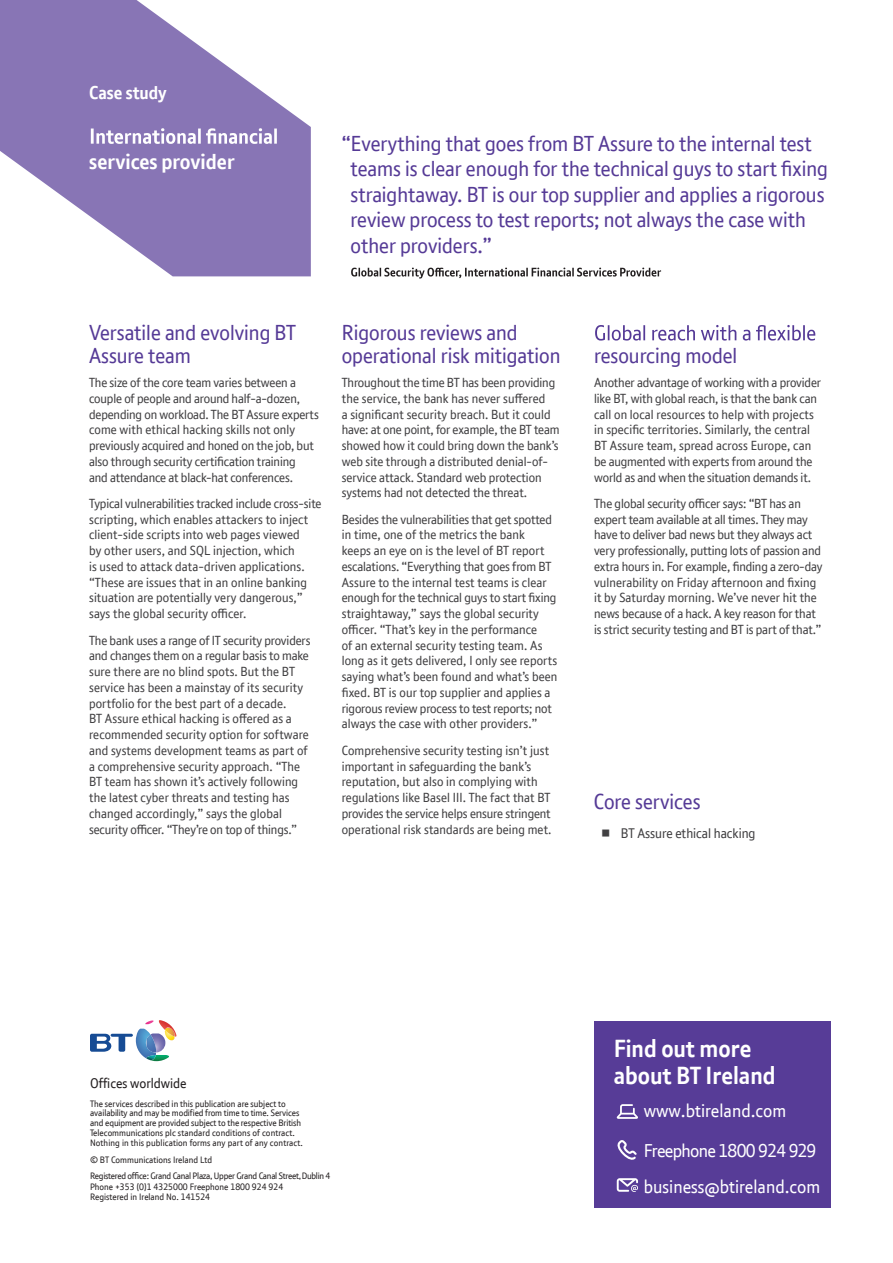
<style>
.page{position:relative;width:893px;height:1263px;background:#fff}
.page>*{position:absolute;margin:0;border:0;box-sizing:border-box;transform-origin:0 0}
.t1{font:700 24px/27.3px "New BT";color:#fff}
.t2{font:21px/25.5px "BT Font";color:#553a96}
.t3{font:700 21px "BT Font";color:#fff}
.t4{font:18px/36px "New BT";color:#fff}
.t5{font:700 18px "BT Font";color:#fff}
.t6{font:13.5px "BT Font";color:#414042}
.t7{font:13.5px "New BT";color:#231f20}
.t8{font:12.75px/15.8px "BT Font";letter-spacing:.005em;color:#414042}
.t9{font:9px/9.8px "New BT";color:#231f20}
.t10{font:9px/16.2px "New BT";letter-spacing:-.025em;color:#231f20}
</style>
<div class="page">
<svg style="left:0;top:0;width:311px;height:276px;fill:#8875b5"></svg>
<svg style="left:351px;top:268px;width:310px;height:11px"></svg>
<svg style="left:91px;top:128px;width:186px;height:16px"></svg>
<svg style="left:595px;top:325px;width:220px;height:16px"></svg>
<svg style="left:90px;top:1020px;width:87px;height:41px"></svg>
<div style="left:594px;top:1021px;width:236px;height:187px;background:#573c97"></div>
<svg style="left:617px;top:1178px;width:21px;height:14px"></svg>
<svg style="left:617px;top:1104px;width:21px;height:15px"></svg>
<svg style="left:617px;top:1140px;width:20px;height:20px"></svg>
<h3 class="t5" style="left:89px;top:81px;width:79px">Case study</h3>
<h2 class="t3" style="left:89px;top:148px;width:147px">services provider</h2>
<p class="t2" style="left:351px;top:131px;width:479px;text-indent:-9px">“Everything that goes from BT Assure to the internal test teams is clear enough for the technical guys to start fixing straightaway. BT is our top supplier and applies a rigorous review process to test reports; not always the case with other providers.”</p>
<h2 class="t2" style="left:89px;top:321px;width:208px;line-height:22.5px">Versatile and evolving BT<br>Assure team</h2>
<p class="t8" style="left:89px;top:375px;width:231px">The size of the core team varies between a couple of people and around half-a-dozen, depending on workload. The BT Assure experts come with ethical hacking skills not only previously acquired and honed on the job, but also through security certification training<br>and attendance at black-hat conferences.</p>
<p class="t8" style="left:89px;top:495px;width:234px">Typical vulnerabilities tracked include cross-site scripting, which enables attackers to inject client-side scripts into web pages viewed<br>by other users, and SQL injection, which<br>is used to attack data-driven applications. “These are issues that in an online banking situation are potentially very dangerous,” says the global security officer.</p>
<p class="t8" style="left:89px;top:632px;width:223px">The bank uses a range of IT security providers and changes them on a regular basis to make sure there are no blind spots. But the BT service has been a mainstay of its security portfolio for the best part of a decade.<br>BT Assure ethical hacking is offered as a recommended security option for software and systems development teams as part of a comprehensive security approach. “The BT team has shown it’s actively following the latest cyber threats and testing has changed accordingly,” says the global security officer. “They’re on top of things.”</p>
<h2 class="t2" style="left:342px;top:321px;width:220px;line-height:22.5px">Rigorous reviews and operational risk mitigation</h2>
<p class="t8" style="left:342px;top:375px;width:219px">Throughout the time BT has been providing the service, the bank has never suffered<br>a significant security breach. But it could have: at one point, for example, the BT team showed how it could bring down the bank’s web site through a distributed denial-of&shy;service attack. Standard web protection systems had not detected the threat.</p>
<p class="t8" style="left:342px;top:511px;width:217px">Besides the vulnerabilities that get spotted in time, one of the metrics the bank keeps an eye on is the level of BT report escalations. “Everything that goes from BT Assure to the internal test teams is clear enough for the technical guys to start fixing straightaway,” says the global security officer. “That’s key in the performance<br>of an external security testing team. As long as it gets delivered, I only see reports saying what’s been found and what’s been fixed. BT is our top supplier and applies a rigorous review process to test reports; not always the case with other providers.”</p>
<p class="t8" style="left:342px;top:742px;width:211px">Comprehensive security testing isn’t just important in safeguarding the bank’s reputation, but also in complying with regulations like Basel III. The fact that BT provides the service helps ensure stringent operational risk standards are being met.</p>
<h2 class="t2" style="left:594px;top:342px;width:145px">resourcing model</h2>
<p class="t8" style="left:594px;top:375px;width:229px">Another advantage of working with a provider like BT, with global reach, is that the bank can call on local resources to help with projects in specific territories. Similarly, the central BT Assure team, spread across Europe, can be augmented with experts from around the world as and when the situation demands it.</p>
<p class="t8" style="left:594px;top:495px;width:230px">The global security officer says: “BT has an expert team available at all times. They may have to deliver bad news but they always act very professionally, putting lots of passion and extra hours in. For example, finding a zero-day vulnerability on Friday afternoon and fixing it by Saturday morning. We’ve never hit the news because of a hack. A key reason for that is strict security testing and BT is part of that.”</p>
<h2 class="t2" style="left:594px;top:788px;width:108px">Core services</h2>
<p class="t6" style="left:621px;top:824px;width:136px">BT Assure ethical hacking</p>
<p class="t7" style="left:90px;top:1075px;width:98px">Offices worldwide</p>
<p class="t9" style="left:90px;top:1098px;width:214px">The services described in this publication are subject to availability and may be modified from time to time. Services and equipment are provided subject to the respective British Telecommunications plc standard conditions of contract.<br>Nothing in this publication forms any part of any contract.</p>
<p class="t10" style="left:90px;top:1151px;width:242px">© BT Communications Ireland Ltd<br>Registered office: Grand Canal Plaza, Upper Grand Canal Street,Dublin 4</p>
<p class="t9" style="left:90px;top:1181px;width:195px;line-height:10.8px">Phone +353 (0)1 4325000 Freephone 1800 924 924<br>Registered in Ireland No. 141524</p>
<h1 class="t1" style="left:614px;top:1034px;width:163px">Find out more about BT Ireland</h1>
<h3 class="t4" style="left:644px;top:1092px;width:144px">www.btireland.com</h3>
<h3 class="t4" style="left:644px;top:1132px;width:178px">Freephone 1800 924 929 business@btireland.com</h3>
</div>
